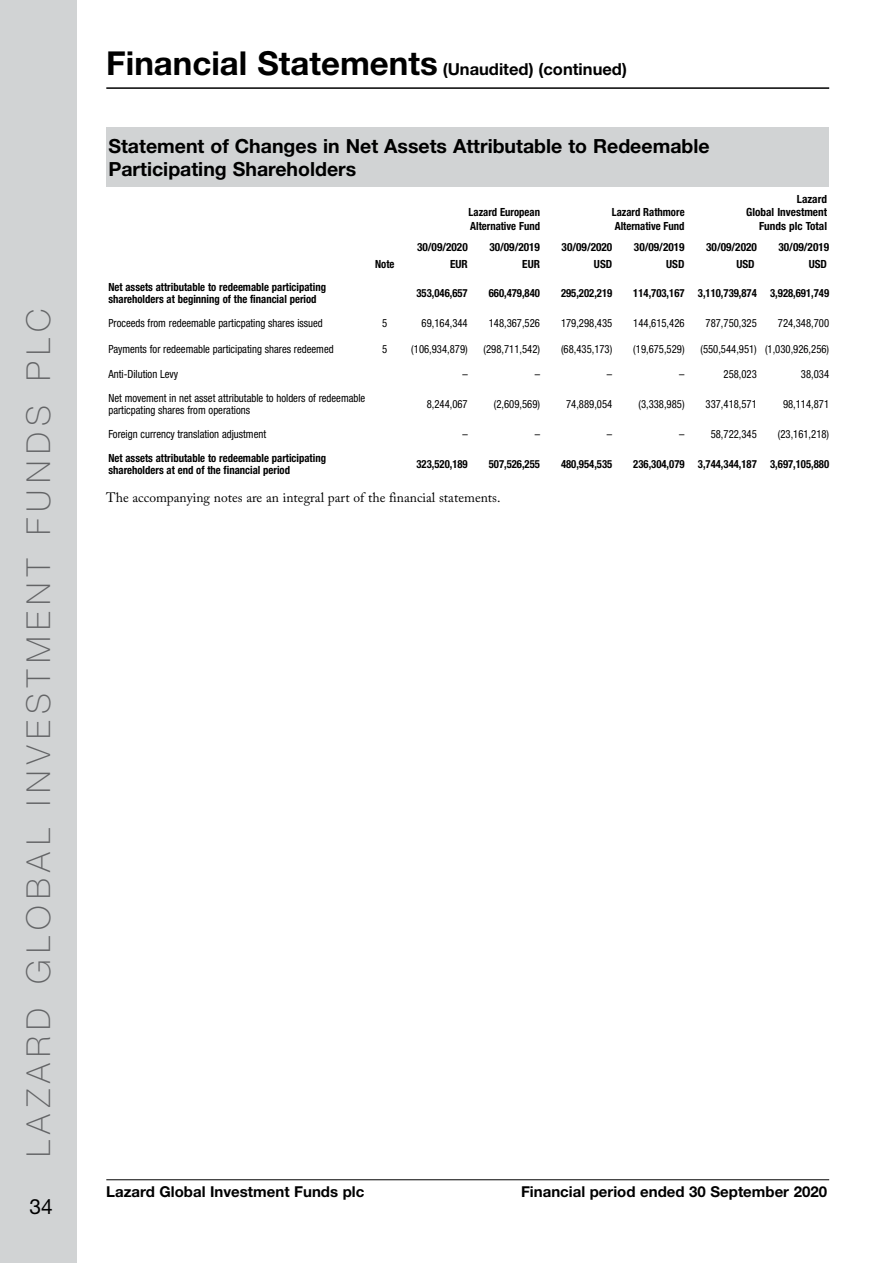
<style>
.page{position:relative;width:893px;height:1263px;background:#fff}
.page>*{position:absolute;margin:0;border:0;box-sizing:border-box;transform-origin:0 0}
.t1{font:100 33px "Helvetica Neue LT Std";letter-spacing:.2em;color:#636466}
.t2{font:21px "Helvetica Neue LT Std";color:#000}
.t3{font:700 19.5px/22.5px "Helvetica Neue LT Std";color:#000}
.t4{font:700 16.5px "Helvetica Neue LT Std";color:#000}
.t5{font:700 15px "Helvetica Neue LT Std";color:#000}
.t6{font:13.5px "Adobe Caslon Pro";color:#000}
.t7{font:condensed 11.25px/12px "Helvetica Neue LT Std";color:#000;scale:.95 1}
.t8{font:700 condensed 11.25px/13.5px "Helvetica Neue LT Std";color:#000;scale:.95 1}
.t9{font:700 condensed 11.25px/13.5px "Helvetica Neue LT Std";color:#000;text-align:right}
.s1{font-size:33px}
</style>
<div class="page">
<div style="left:0;top:0;width:77px;height:1263px;background:#d1d3d4"></div>
<hr style="left:106px;top:1179px;width:723px;height:1px;background:#000">
<hr style="left:106px;top:87px;width:723px;height:2px;background:#000">
<div style="left:106px;top:128px;width:723px;height:59px;background:#d1d3d4"></div>
<h1 class="t1" style="left:19px;top:1157px;width:849px;rotate:-90deg">LAZARD GLOBAL INVESTMENT FUNDS PLC</h1>
<h2 class="t2" style="left:29px;top:1194px;width:25px">34</h2>
<h3 class="t4" style="left:106px;top:58px;width:522px"><span class="s1">Financial Statements</span> (Unaudited) (continued)</h3>
<h3 class="t3" style="left:108px;top:134px;width:603px">Statement of Changes in Net Assets Attributable to Redeemable<br>Participating Shareholders</h3>
<p class="t8" style="left:469px;top:205px;width:77px">Lazard European<br>Alternative Fund</p>
<p class="t8" style="left:612px;top:205px;width:78px">Lazard Rathmore<br>Alternative Fund</p>
<p class="t9" style="left:746px;top:192px;width:82px">Lazard<br>Global Investment<br>Funds plc Total</p>
<p class="t9" style="left:417px;top:240px;width:52px">30/09/2020</p>
<p class="t9" style="left:489px;top:240px;width:52px">30/09/2019</p>
<p class="t9" style="left:562px;top:240px;width:52px">30/09/2020</p>
<p class="t9" style="left:634px;top:240px;width:52px">30/09/2019</p>
<p class="t9" style="left:706px;top:240px;width:52px">30/09/2020</p>
<p class="t9" style="left:778px;top:240px;width:52px">30/09/2019</p>
<p class="t8" style="left:375px;top:257px;width:22px">Note</p>
<p class="t9" style="left:450px;top:257px;width:19px">EUR</p>
<p class="t9" style="left:522px;top:257px;width:19px">EUR</p>
<p class="t9" style="left:594px;top:257px;width:20px">USD</p>
<p class="t9" style="left:666px;top:257px;width:20px">USD</p>
<p class="t9" style="left:736px;top:257px;width:20px">USD</p>
<p class="t9" style="left:809px;top:257px;width:20px">USD</p>
<p class="t8" style="left:108px;top:281px;width:231px;line-height:12px">Net assets attributable to redeemable participating shareholders at beginning of the financial period</p>
<p class="t8" style="left:416px;top:287px;width:56px">353,046,657</p>
<p class="t8" style="left:489px;top:287px;width:55px">660,479,840</p>
<p class="t8" style="left:561px;top:287px;width:55px">295,202,219</p>
<p class="t8" style="left:633px;top:287px;width:208px">114,703,167 3,110,739,874 3,928,691,749</p>
<p class="t7" style="left:108px;top:317px;width:227px">Proceeds from redeemable particpating shares issued</p>
<p class="t7" style="left:382px;top:317px;width:7px">5</p>
<p class="t7" style="left:422px;top:317px;width:50px">69,164,344</p>
<p class="t7" style="left:489px;top:317px;width:56px">148,367,526</p>
<p class="t7" style="left:561px;top:317px;width:55px">179,298,435</p>
<p class="t7" style="left:633px;top:317px;width:56px">144,615,426</p>
<p class="t7" style="left:706px;top:317px;width:55px">787,750,325</p>
<p class="t7" style="left:778px;top:317px;width:56px">724,348,700</p>
<p class="t7" style="left:108px;top:343px;width:239px">Payments for redeemable participating shares redeemed</p>
<p class="t7" style="left:382px;top:343px;width:7px">5</p>
<p class="t7" style="left:411px;top:343px;width:61px">(106,934,879)</p>
<p class="t7" style="left:484px;top:343px;width:61px">(298,711,542)</p>
<p class="t7" style="left:561px;top:343px;width:56px">(68,435,173)</p>
<p class="t7" style="left:633px;top:343px;width:56px">(19,675,529)</p>
<p class="t7" style="left:700px;top:343px;width:137px">(550,544,951) (1,030,926,256)</p>
<p class="t7" style="left:108px;top:368px;width:75px">Anti-Dilution Levy</p>
<p class="t7" style="left:462px;top:368px;width:7px">–</p>
<p class="t7" style="left:535px;top:368px;width:7px">–</p>
<p class="t7" style="left:607px;top:368px;width:7px">–</p>
<p class="t7" style="left:679px;top:368px;width:7px">–</p>
<p class="t7" style="left:723px;top:368px;width:37px">258,023</p>
<p class="t7" style="left:801px;top:368px;width:31px">38,034</p>
<p class="t7" style="left:108px;top:392px;width:272px">Net movement in net asset attributable to holders of redeemable particpating shares from operations</p>
<p class="t7" style="left:427px;top:398px;width:45px">8,244,067</p>
<p class="t7" style="left:494px;top:398px;width:50px">(2,609,569)</p>
<p class="t7" style="left:566px;top:398px;width:50px">74,889,054</p>
<p class="t7" style="left:638px;top:398px;width:50px">(3,338,985)</p>
<p class="t7" style="left:706px;top:398px;width:56px">337,418,571</p>
<p class="t7" style="left:783px;top:398px;width:50px">98,114,871</p>
<p class="t7" style="left:108px;top:428px;width:167px">Foreign currency translation adjustment</p>
<p class="t7" style="left:462px;top:428px;width:7px">–</p>
<p class="t7" style="left:535px;top:428px;width:7px">–</p>
<p class="t7" style="left:607px;top:428px;width:7px">–</p>
<p class="t7" style="left:679px;top:428px;width:83px">– 58,722,345</p>
<p class="t7" style="left:778px;top:428px;width:56px">(23,161,218)</p>
<p class="t8" style="left:108px;top:451px;width:231px;line-height:12px">Net assets attributable to redeemable participating shareholders at end of the financial period</p>
<p class="t8" style="left:416px;top:457px;width:56px">323,520,189</p>
<p class="t8" style="left:489px;top:457px;width:55px">507,526,255</p>
<p class="t8" style="left:561px;top:457px;width:55px">480,954,535</p>
<p class="t8" style="left:633px;top:457px;width:208px">236,304,079 3,744,344,187 3,697,105,880</p>
<p class="t6" style="left:106px;top:489px;width:396px">The accompanying notes are an integral part of the financial statements.</p>
<h3 class="t5" style="left:106px;top:1182px;width:260px">Lazard Global Investment Funds plc</h3>
<h3 class="t5" style="left:521px;top:1182px;width:307px">Financial period ended 30 September 2020</h3>
</div>
